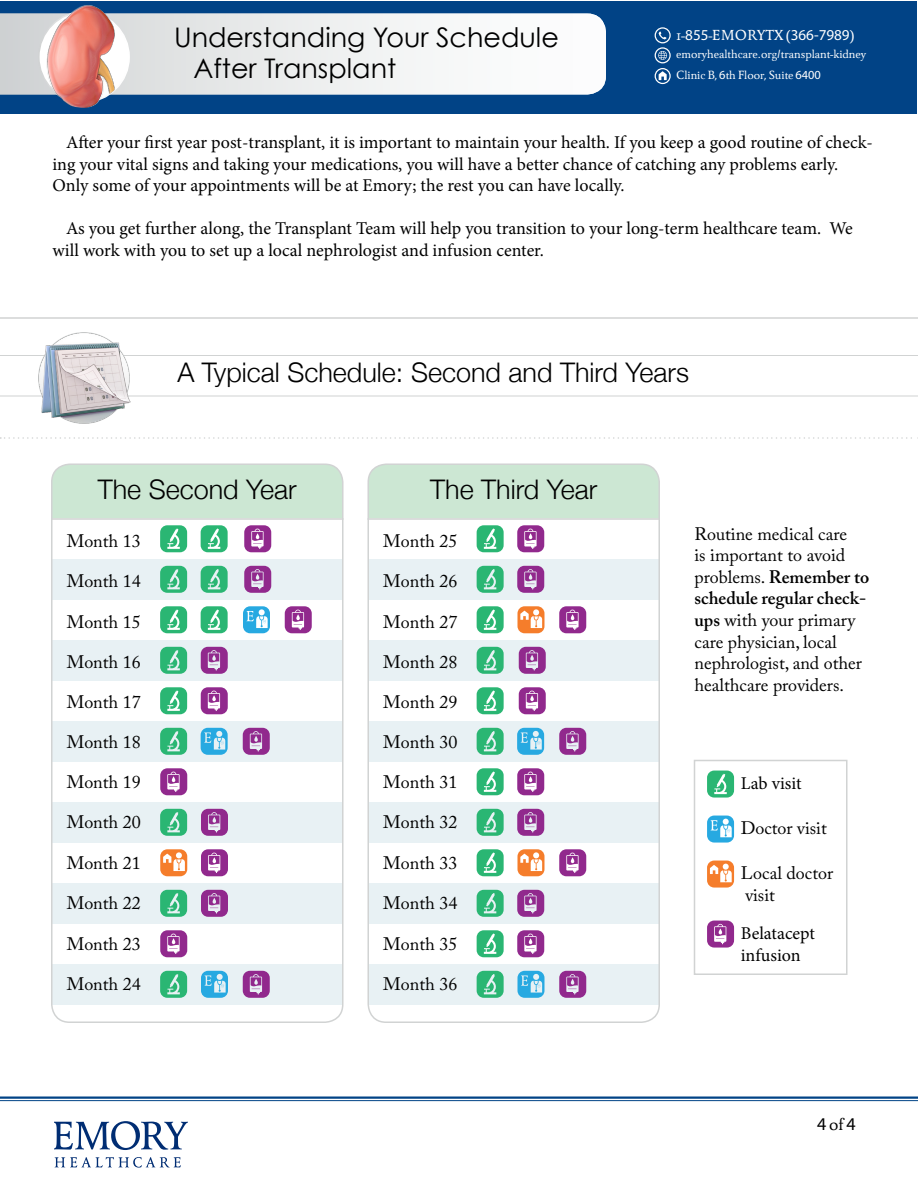
<style>
.page{position:relative;width:918px;height:1188px;background:#fff}
.page>*{position:absolute;margin:0;border:0;box-sizing:border-box;transform-origin:0 0}
.t1{font:300 27px "Helvetica Neue";color:#000}
.t2{font:27px/30.9px "Century Gothic";color:#000}
.t3{font:18px/21.6px "Minion Pro";letter-spacing:-.005em;color:#000}
.t4{font:18px/21.6px "Adobe Caslon Pro";color:#000}
.t5{font:18px "Myriad Pro";color:#000}
.t6{font:15.15px "Tibere OT";color:#fff}
.t7{font:12.45px/21px "Tibere OT";color:#fff}
.s1{font-family:"Myriad Pro"}
.s2{font-weight:600}
.s3{font-family:"Tibere OT"}
</style>
<div class="page">
<hr style="left:0;top:1096px;width:918px;height:3px;background:#014386">
<hr style="left:0;top:1100px;width:918px;height:1px;background:#014386">
<div style="left:1px;top:1px;width:916px;height:112px;background:#014386"></div>
<svg style="left:0;top:13px;width:606px;height:82px;background:#eaedee"></svg>
<img style="left:33px;top:5px;width:102px;height:103px">
<svg style="left:55px;top:1121px;width:133px;height:29px"></svg>
<svg style="left:55px;top:1157px;width:126px;height:11px"></svg>
<svg style="left:655px;top:27px;width:16px;height:57px"></svg>
<hr style="left:0;top:317px;width:918px;height:2px;background:#d1d3d3">
<svg style="left:0;top:437px;width:912px;height:2px"></svg>
<svg style="left:0;top:355px;width:918px;height:41px"></svg>
<img style="left:24px;top:318px;width:120px;height:120px;border-radius:60px">
<div style="left:52px;top:560px;width:291px;height:40px;background:#e8f1f4"></div>
<div style="left:368px;top:560px;width:291px;height:40px;background:#e8f1f4"></div>
<div style="left:52px;top:464px;width:289px;height:54px;background:#cce7d3"></div>
<div style="left:368px;top:464px;width:291px;height:54px;background:#cce7d3"></div>
<div style="left:52px;top:640px;width:291px;height:41px;background:#e8f1f4"></div>
<div style="left:368px;top:640px;width:291px;height:41px;background:#e8f1f4"></div>
<div style="left:52px;top:722px;width:291px;height:40px;background:#e8f1f4"></div>
<div style="left:368px;top:722px;width:291px;height:40px;background:#e8f1f4"></div>
<div style="left:52px;top:802px;width:291px;height:41px;background:#e8f1f4"></div>
<div style="left:368px;top:802px;width:291px;height:41px;background:#e8f1f4"></div>
<hr style="left:51px;top:518px;width:293px;height:2px;background:#d1d3d3">
<hr style="left:368px;top:518px;width:292px;height:2px;background:#d1d3d3">
<div style="left:52px;top:884px;width:291px;height:40px;background:#e8f1f4"></div>
<div style="left:52px;top:964px;width:291px;height:41px;background:#e8f1f4"></div>
<div style="left:368px;top:884px;width:291px;height:40px;background:#e8f1f4"></div>
<div style="left:368px;top:964px;width:291px;height:41px;background:#e8f1f4"></div>
<div style="left:51px;top:464px;width:293px;height:559px;border:2px solid #d1d3d3;border-radius:18px"></div>
<div style="left:368px;top:464px;width:292px;height:559px;border:2px solid #d1d3d3;border-radius:18px"></div>
<svg style="left:160px;top:525px;width:27px;height:27px"></svg>
<svg style="left:477px;top:525px;width:27px;height:27px"></svg>
<svg style="left:201px;top:525px;width:27px;height:27px"></svg>
<svg style="left:160px;top:566px;width:27px;height:27px"></svg>
<svg style="left:477px;top:566px;width:27px;height:27px"></svg>
<svg style="left:201px;top:566px;width:27px;height:27px"></svg>
<svg style="left:243px;top:606px;width:27px;height:27px"></svg>
<svg style="left:518px;top:606px;width:26px;height:27px"></svg>
<svg style="left:160px;top:606px;width:27px;height:27px"></svg>
<svg style="left:477px;top:606px;width:27px;height:27px"></svg>
<svg style="left:201px;top:606px;width:27px;height:27px"></svg>
<svg style="left:201px;top:647px;width:27px;height:27px"></svg>
<svg style="left:519px;top:647px;width:27px;height:27px"></svg>
<svg style="left:160px;top:768px;width:27px;height:27px"></svg>
<svg style="left:517px;top:768px;width:27px;height:27px"></svg>
<svg style="left:201px;top:687px;width:27px;height:27px"></svg>
<svg style="left:519px;top:687px;width:27px;height:27px"></svg>
<svg style="left:243px;top:728px;width:27px;height:27px"></svg>
<svg style="left:559px;top:728px;width:27px;height:27px"></svg>
<svg style="left:285px;top:606px;width:27px;height:27px"></svg>
<svg style="left:559px;top:606px;width:27px;height:27px"></svg>
<svg style="left:244px;top:566px;width:27px;height:27px"></svg>
<svg style="left:517px;top:566px;width:27px;height:27px"></svg>
<svg style="left:244px;top:525px;width:27px;height:27px"></svg>
<svg style="left:517px;top:525px;width:27px;height:27px"></svg>
<svg style="left:160px;top:647px;width:27px;height:27px"></svg>
<svg style="left:477px;top:647px;width:27px;height:27px"></svg>
<svg style="left:160px;top:687px;width:27px;height:27px"></svg>
<svg style="left:477px;top:687px;width:27px;height:27px"></svg>
<svg style="left:160px;top:728px;width:27px;height:27px"></svg>
<svg style="left:477px;top:728px;width:27px;height:27px"></svg>
<svg style="left:201px;top:728px;width:27px;height:27px"></svg>
<svg style="left:517px;top:728px;width:27px;height:27px"></svg>
<svg style="left:477px;top:768px;width:27px;height:27px"></svg>
<svg style="left:517px;top:809px;width:27px;height:27px"></svg>
<svg style="left:160px;top:849px;width:27px;height:27px"></svg>
<svg style="left:160px;top:930px;width:27px;height:27px"></svg>
<svg style="left:559px;top:849px;width:27px;height:27px"></svg>
<svg style="left:517px;top:930px;width:27px;height:27px"></svg>
<svg style="left:243px;top:971px;width:27px;height:27px"></svg>
<svg style="left:517px;top:890px;width:27px;height:27px"></svg>
<svg style="left:559px;top:971px;width:27px;height:27px"></svg>
<svg style="left:201px;top:809px;width:27px;height:27px"></svg>
<svg style="left:518px;top:849px;width:26px;height:27px"></svg>
<svg style="left:201px;top:890px;width:27px;height:27px"></svg>
<svg style="left:201px;top:849px;width:27px;height:27px"></svg>
<svg style="left:201px;top:971px;width:27px;height:27px"></svg>
<svg style="left:518px;top:971px;width:26px;height:27px"></svg>
<svg style="left:160px;top:809px;width:27px;height:27px"></svg>
<svg style="left:477px;top:809px;width:27px;height:27px"></svg>
<svg style="left:477px;top:849px;width:27px;height:27px"></svg>
<svg style="left:477px;top:930px;width:27px;height:27px"></svg>
<svg style="left:160px;top:890px;width:27px;height:27px"></svg>
<svg style="left:160px;top:971px;width:27px;height:27px"></svg>
<svg style="left:477px;top:890px;width:27px;height:27px"></svg>
<svg style="left:477px;top:971px;width:27px;height:27px"></svg>
<div style="left:694px;top:760px;width:154px;height:215px;background:#fff;border:2px solid #d1d3d3"></div>
<svg style="left:707px;top:921px;width:27px;height:27px"></svg>
<svg style="left:707px;top:816px;width:27px;height:27px"></svg>
<svg style="left:707px;top:861px;width:27px;height:27px"></svg>
<svg style="left:707px;top:771px;width:27px;height:27px"></svg>
<h1 class="t2" style="left:193px;top:22px;width:367px;text-indent:-19px">Understanding Your Schedule<br>After Transplant</h1>
<p class="t6" style="left:676px;top:26px;width:180px">1-<span class="s1">855</span>-EMORYTX (<span class="s1">366-7989</span>)</p>
<p class="t7" style="left:676px;top:44px;width:192px">emoryhealthcare.org/transplant-kidney<br>Clinic B, <span class="s1">6</span>th Floor, Suite <span class="s1">6400</span></p>
<p class="t3" style="left:53px;top:132px;width:822px;text-indent:14px">After your first year post-transplant, it is important to maintain your health. If you keep a good routine of check&shy;ing your vital signs and taking your medications, you will have a better chance of catching any problems early.<br>Only some of your appointments will be at Emory; the rest you can have locally.</p>
<p class="t3" style="left:53px;top:218px;width:802px;text-indent:14px">As you get further along, the Transplant Team will help you transition to your long-term healthcare team. We will work with you to set up a local nephrologist and infusion center.</p>
<h1 class="t1" style="left:177px;top:351px;width:513px">A Typical Schedule: Second and Third Years</h1>
<h1 class="t1" style="left:98px;top:467px;width:201px">The Second Year</h1>
<h1 class="t1" style="left:430px;top:467px;width:169px">The Third Year</h1>
<p class="t4" style="left:67px;top:530px;width:76px">Month 13</p>
<p class="t4" style="left:383px;top:530px;width:76px">Month 25</p>
<p class="t4" style="left:67px;top:570px;width:76px">Month 14</p>
<p class="t4" style="left:383px;top:570px;width:76px">Month 26</p>
<p class="t4" style="left:67px;top:611px;width:76px">Month 15</p>
<p class="t4" style="left:383px;top:611px;width:76px">Month 27</p>
<p class="t4" style="left:67px;top:651px;width:76px">Month 16</p>
<p class="t4" style="left:383px;top:651px;width:76px">Month 28</p>
<p class="t4" style="left:67px;top:691px;width:76px">Month 17</p>
<p class="t4" style="left:383px;top:691px;width:76px">Month 29</p>
<p class="t4" style="left:67px;top:731px;width:76px">Month 18</p>
<p class="t4" style="left:383px;top:731px;width:76px">Month 30</p>
<p class="t4" style="left:67px;top:771px;width:76px">Month 19</p>
<p class="t4" style="left:383px;top:771px;width:76px">Month 31</p>
<p class="t4" style="left:67px;top:811px;width:76px">Month 20</p>
<p class="t4" style="left:383px;top:811px;width:76px">Month 32</p>
<p class="t4" style="left:67px;top:852px;width:76px">Month 21</p>
<p class="t4" style="left:383px;top:852px;width:76px">Month 33</p>
<p class="t4" style="left:67px;top:892px;width:76px">Month 22</p>
<p class="t4" style="left:383px;top:892px;width:76px">Month 34</p>
<p class="t4" style="left:67px;top:933px;width:76px">Month 23</p>
<p class="t4" style="left:383px;top:933px;width:76px">Month 35</p>
<p class="t4" style="left:67px;top:973px;width:76px">Month 24</p>
<p class="t4" style="left:383px;top:973px;width:76px">Month 36</p>
<p class="t4" style="left:695px;top:523px;width:176px">Routine medical care<br>is important to avoid problems. <span class="s2">Remember to schedule regular check&shy;ups</span> with your primary care physician, local nephrologist, and other healthcare providers.</p>
<p class="t3" style="left:741px;top:773px;width:62px">Lab visit</p>
<p class="t4" style="left:741px;top:817px;width:87px">Doctor visit</p>
<p class="t4" style="left:741px;top:862px;width:94px">Local doctor visit</p>
<p class="t3" style="left:741px;top:923px;width:76px">Belatacept infusion</p>
<p class="t5" style="left:817px;top:1112px;width:40px">4 <span class="s3">of</span> 4</p>
</div>
